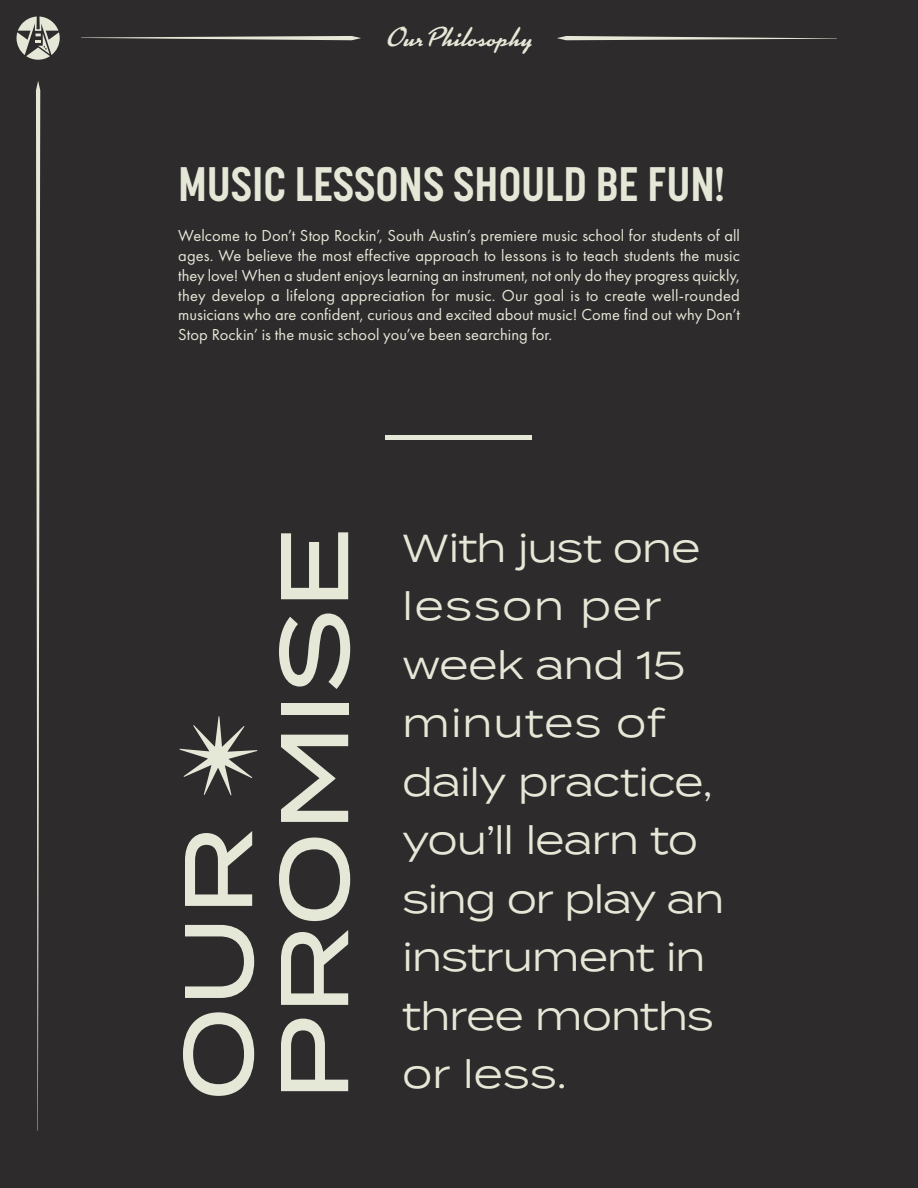
<style>
.page{position:relative;width:918px;height:1188px;background:#2e2b2c}
.page>*{position:absolute;margin:0;border:0;box-sizing:border-box;transform-origin:0 0}
.t1{font:500 96px "Termina";color:#e5e8d7}
.Align_Center_10pt_Size{font:700 48px "Korolev Condensed";color:#e5e8d7}
.Align_Center_10pt_Size-2{font:39px/58.5px "Termina";letter-spacing:-.03em;color:#e5e8d7}
.t2{font:27px "Kinescope";color:#e5e8d7}
.Align_Center_10pt_Size-3{font:16.5px/19.8px "Futura PT";letter-spacing:.005em;color:#e5e8d7;text-align:justify}
</style>
<div class="page">
<svg style="left:81px;top:36px;width:280px;height:4px"></svg>
<svg style="left:557px;top:36px;width:280px;height:4px"></svg>
<svg style="left:36px;top:81px;width:4px;height:1050px"></svg>
<svg style="left:17px;top:17px;width:43px;height:43px"></svg>
<hr style="left:386px;top:435px;width:146px;height:4px;background:#e5e8d7">
<svg style="left:179px;top:716px;width:78px;height:79px"></svg>
<p class="t2" style="left:386px;top:21px;width:147px">Our Philosophy</p>
<p class="Align_Center_10pt_Size" style="left:178px;top:156px;width:549px">MUSIC LESSONS SHOULD BE FUN!</p>
<p class="Align_Center_10pt_Size-3" style="left:178px;top:226px;width:563px">Welcome to Don’t Stop Rockin’, South Austin’s premiere music school for students of all ages. We believe the most effective approach to lessons is to teach students the music they love! When a student enjoys learning an instrument, not only do they progress quickly, they develop a lifelong appreciation for music. Our goal is to create well-rounded musicians who are confident, curious and excited about music! Come find out why Don’t Stop Rockin’ is the music school you’ve been searching for.</p>
<p class="t1" style="left:148px;top:1101px;width:276px;rotate:-90deg">OUR</p>
<p class="t1" style="left:244px;top:1101px;width:575px;rotate:-90deg">PROMISE</p>
<p class="Align_Center_10pt_Size-2" style="left:402px;top:517px;width:324px">With just one lesson per week and 15 minutes of daily practice, you’ll learn to sing or play an instrument in three months or less.</p>
</div>
